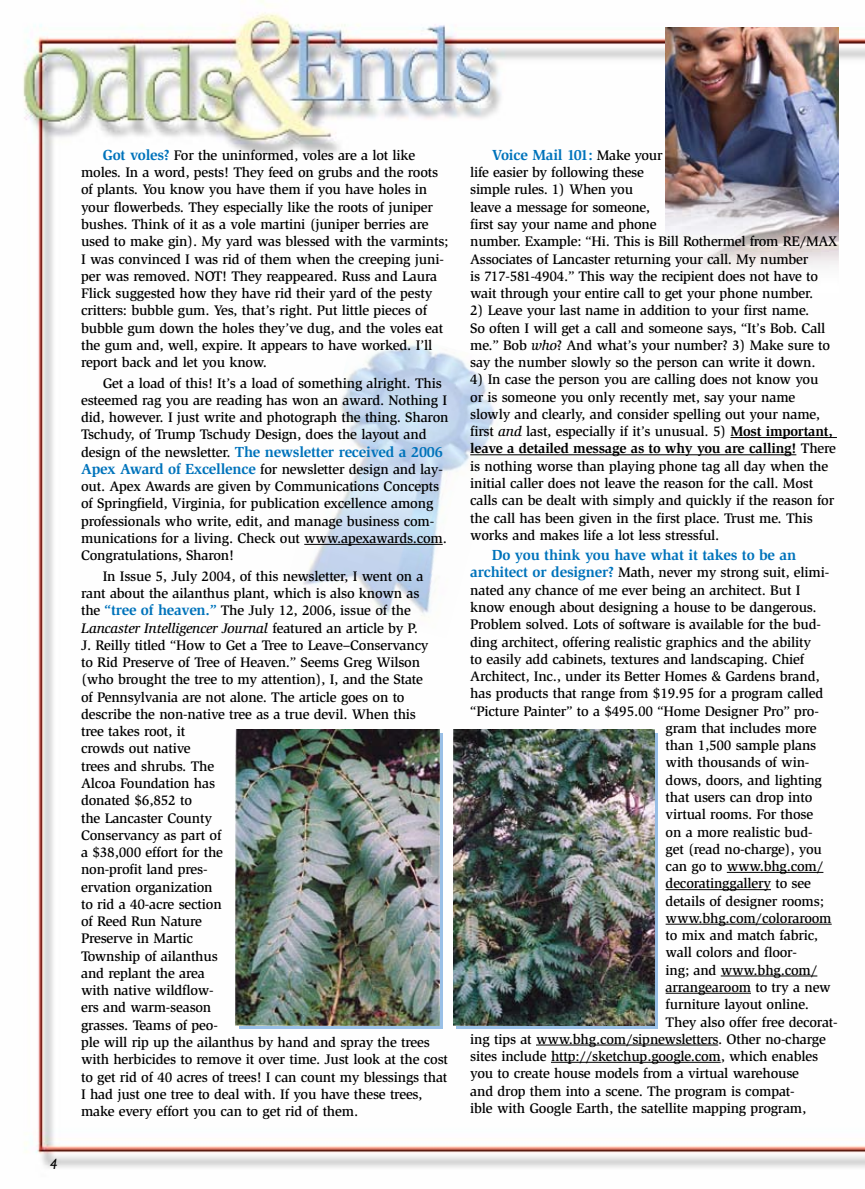
<style>
.page{position:relative;width:865px;height:1189px;background:#fff}
.page>*{position:absolute;margin:0;border:0;box-sizing:border-box;transform-origin:0 0}
.t1{font:700 15px "Slimbach";letter-spacing:-.015em;color:#0073bb}
.t2{font:italic 15px "Humanist 521 BT";color:#000}
.t3{font:500 14.25px/17.2px "Slimbach";letter-spacing:-.015em;color:#000}
.s1{font-weight:700;font-size:15px;color:#0073bb}
.s2{font-weight:500;font-size:14.25px;color:#000}
.s3{font-style:italic}
.s4{font-weight:700}
</style>
<div class="page">
<img style="left:23px;top:0;width:841px;height:1168px">
<svg style="left:456px;top:732px;width:201px;height:296px"></svg>
<div style="left:238px;top:732px;width:204px;height:296px;background:linear-gradient(to right,#99bfe6,#99bfe6)"></div>
<img style="left:284px;top:323px;width:234px;height:315px">
<img style="left:665px;top:27px;width:173px;height:265px">
<hr style="left:304px;top:544px;width:138px;height:1px;background:#000">
<hr style="left:730px;top:437px;width:106px;height:1px;background:#000">
<hr style="left:470px;top:454px;width:326px;height:1px;background:#000">
<hr style="left:726px;top:871px;width:97px;height:1px;background:#000">
<hr style="left:665px;top:889px;width:105px;height:1px;background:#000">
<hr style="left:665px;top:923px;width:166px;height:1px;background:#000">
<hr style="left:720px;top:975px;width:97px;height:1px;background:#000">
<hr style="left:665px;top:992px;width:85px;height:1px;background:#000">
<hr style="left:535px;top:1044px;width:182px;height:1px;background:#000">
<hr style="left:550px;top:1061px;width:170px;height:1px;background:#000">
<img style="left:453px;top:729px;width:201px;height:296px">
<img style="left:235px;top:729px;width:204px;height:296px">
<p class="t2" style="left:50px;top:1154px;width:9px">4</p>
<p class="t3" style="left:81px;top:146px;width:369px;text-indent:22px"><span class="s1">Got voles?</span> For the uninformed, voles are a lot like moles. In a word, pests! They feed on grubs and the roots of plants. You know you have them if you have holes in your flowerbeds. They especially like the roots of juniper bushes. Think of it as a vole martini (juniper berries are used to make gin). My yard was blessed with the varmints; I was convinced I was rid of them when the creeping juni&shy;per was removed. NOT! They reappeared. Russ and Laura Flick suggested how they have rid their yard of the pesty critters: bubble gum. Yes, that’s right. Put little pieces of bubble gum down the holes they’ve dug, and the voles eat the gum and, well, expire. It appears to have worked. I’ll report back and let you know.</p>
<p class="t3" style="left:81px;top:374px;width:369px;text-indent:22px">Get a load of this! It’s a load of something alright. This esteemed rag you are reading has won an award. Nothing I did, however. I just write and photograph the thing. Sharon Tschudy, of Trump Tschudy Design, does the layout and</p>
<p class="t1" style="left:81px;top:442px;width:363px"><span class="s2">design of the newsletter.</span> The newsletter received a 2006</p>
<p class="t3" style="left:81px;top:460px;width:367px"><span class="s1">Apex Award of Excellence</span> for newsletter design and lay&shy;out. Apex Awards are given by Communications Concepts of Springfield, Virginia, for publication excellence among professionals who write, edit, and manage business com&shy;munications for a living. Check out www.apexawards.com.<br>Congratulations, Sharon!</p>
<p class="t3" style="left:81px;top:567px;width:368px;text-indent:22px">In Issue 5, July 2004, of this newsletter, I went on a rant about the ailanthus plant, which is also known as<br>the <span class="s1">“tree of heaven.”</span> The July 12, 2006, issue of the <span class="s3">Lancaster Intelligencer Journal</span> featured an article by P.<br>J. Reilly titled “How to Get a Tree to Leave–Conservancy<br>to Rid Preserve of Tree of Heaven.” Seems Greg Wilson (who brought the tree to my attention), I, and the State<br>of Pennsylvania are not alone. The article goes on to describe the non-native tree as a true devil. When this<br>tree takes root, it<br>crowds out native<br>trees and shrubs. The<br>Alcoa Foundation has<br>donated $6,852 to<br>the Lancaster County<br>Conservancy as part of<br>a $38,000 effort for the<br>non-profit land pres-<br>ervation organization<br>to rid a 40-acre section<br>of Reed Run Nature<br>Preserve in Martic<br>Township of ailanthus<br>and replant the area<br>with native wildflow-<br>ers and warm-season<br>grasses. Teams of peo-<br>ple will rip up the ailanthus by hand and spray the trees with herbicides to remove it over time. Just look at the cost to get rid of 40 acres of trees! I can count my blessings that I had just one tree to deal with. If you have these trees, make every effort you can to get rid of them.</p>
<p class="t1" style="left:491px;top:146px;width:172px">Voice Mail 101: <span class="s2">Make your</span></p>
<p class="t3" style="left:470px;top:163px;width:368px">life easier by following these<br>simple rules. 1) When you<br>leave a message for someone,<br>first say your name and phone<br>number. Example: “Hi. This is Bill Rothermel from RE/MAX Associates of Lancaster returning your call. My number<br>is 717-581-4904.” This way the recipient does not have to wait through your entire call to get your phone number.</p>
<p class="t3" style="left:470px;top:302px;width:361px">2) Leave your last name in addition to your first name.<br>So often I will get a call and someone says, “It’s Bob. Call me.” Bob <span class="s3">who</span>? And what’s your number? 3) Make sure to say the number slowly so the person can write it down.</p>
<p class="t3" style="left:470px;top:371px;width:367px">4) In case the person you are calling does not know you<br>or is someone you only recently met, say your name slowly and clearly, and consider spelling out your name, first <span class="s3">and</span> last, especially if it’s unusual. 5) <span class="s4">Most important, leave a detailed message as to why you are calling!</span> There is nothing worse than playing phone tag all day when the initial caller does not leave the reason for the call. Most calls can be dealt with simply and quickly if the reason for the call has been given in the first place. Trust me. This works and makes life a lot less stressful.</p>
<p class="t1" style="left:491px;top:546px;width:306px">Do you think you have what it takes to be an</p>
<p class="t3" style="left:470px;top:563px;width:360px"><span class="s1">architect or designer?</span> Math, never my strong suit, elimi-</p>
<p class="t3" style="left:470px;top:581px;width:331px">nated any chance of me ever being an architect. But I</p>
<p class="t3" style="left:470px;top:598px;width:348px">know enough about designing a house to be dangerous.</p>
<p class="t3" style="left:470px;top:615px;width:352px">Problem solved. Lots of software is available for the bud-</p>
<p class="t3" style="left:470px;top:632px;width:342px">ding architect, offering realistic graphics and the ability</p>
<p class="t3" style="left:470px;top:650px;width:335px">to easily add cabinets, textures and landscaping. Chief</p>
<p class="t3" style="left:470px;top:667px;width:351px">Architect, Inc., under its Better Homes &amp; Gardens brand,</p>
<p class="t3" style="left:470px;top:684px;width:354px">has products that range from $19.95 for a program called</p>
<p class="t3" style="left:470px;top:702px;width:350px">“Picture Painter” to a $495.00 “Home Designer Pro” pro-</p>
<p class="t3" style="left:665px;top:719px;width:152px">gram that includes more</p>
<p class="t3" style="left:665px;top:736px;width:152px">than 1,500 sample plans</p>
<p class="t3" style="left:665px;top:753px;width:145px">with thousands of win-</p>
<p class="t3" style="left:665px;top:771px;width:158px">dows, doors, and lighting</p>
<p class="t3" style="left:665px;top:788px;width:148px">that users can drop into</p>
<p class="t3" style="left:665px;top:805px;width:149px">virtual rooms. For those</p>
<p class="t3" style="left:665px;top:822px;width:148px">on a more realistic bud-</p>
<p class="t3" style="left:665px;top:840px;width:158px">get (read no-charge), you</p>
<p class="t3" style="left:665px;top:857px;width:159px">can go to www.bhg.com/</p>
<p class="t3" style="left:665px;top:874px;width:147px">decoratinggallery to see</p>
<p class="t3" style="left:665px;top:891px;width:160px">details of designer rooms;</p>
<p class="t3" style="left:665px;top:909px;width:167px">www.bhg.com/coloraroom</p>
<p class="t3" style="left:665px;top:926px;width:154px">to mix and match fabric,</p>
<p class="t3" style="left:665px;top:943px;width:133px">wall colors and floor-</p>
<p class="t3" style="left:665px;top:960px;width:153px">ing; and www.bhg.com/</p>
<p class="t3" style="left:665px;top:978px;width:166px">arrangearoom to try a new</p>
<p class="t3" style="left:665px;top:995px;width:145px">furniture layout online.</p>
<p class="t3" style="left:665px;top:1012px;width:173px">They also offer free decorat-</p>
<p class="t3" style="left:470px;top:1029px;width:357px">ing tips at www.bhg.com/sipnewsletters. Other no-charge</p>
<p class="t3" style="left:470px;top:1047px;width:349px">sites include http://sketchup.google.com, which enables</p>
<p class="t3" style="left:470px;top:1064px;width:330px">you to create house models from a virtual warehouse</p>
<p class="t3" style="left:470px;top:1081px;width:326px">and drop them into a scene. The program is compat-</p>
<p class="t3" style="left:470px;top:1098px;width:337px">ible with Google Earth, the satellite mapping program,</p>
</div>
